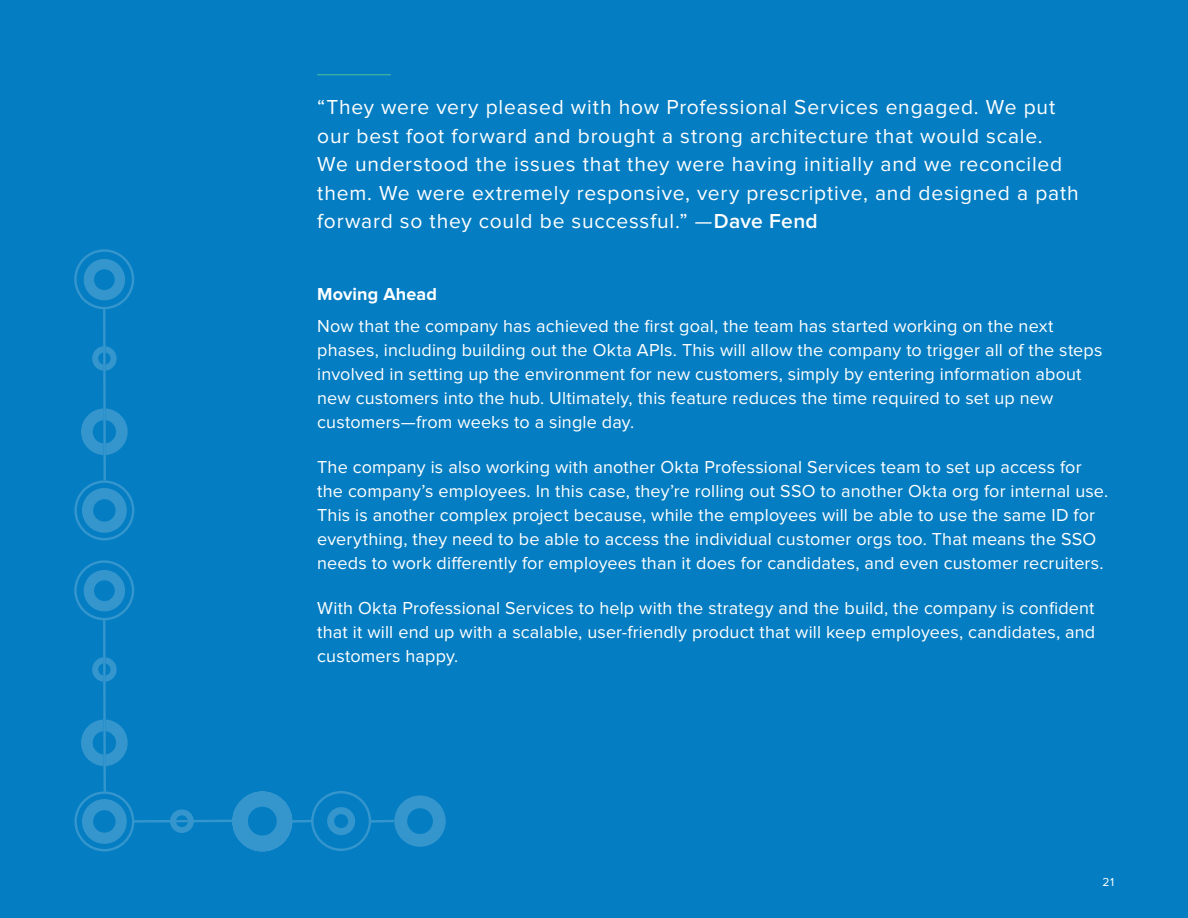
<style>
.page{position:relative;width:1188px;height:918px;background:#047dc2}
.page>*{position:absolute;margin:0;border:0;box-sizing:border-box;transform-origin:0 0}
.t1{font:21px/28.5px "Proxima Nova";letter-spacing:.04em;color:#fff}
.t2{font:18px/24px "Proxima Nova";letter-spacing:.01em;color:#fff}
.t3{font:700 18px "Proxima Nova";letter-spacing:.01em;color:#fff}
.t4{font:12px "Proxima Nova";color:#fff}
.s1{font-weight:600}
</style>
<div class="page">
<svg style="left:74px;top:249px;width:60px;height:291px"></svg>
<svg style="left:74px;top:560px;width:372px;height:292px"></svg>
<hr style="left:317px;top:74px;width:74px;height:1px;background:#4fbe9c">
<p class="t1" style="left:317px;top:94px;width:763px">“They were very pleased with how Professional Services engaged. We put our best foot forward and brought a strong architecture that would scale.<br>We understood the issues that they were having initially and we reconciled them. We were extremely responsive, very prescriptive, and designed a path forward so they could be successful.” —<span class="s1">Dave Fend</span></p>
<p class="t3" style="left:317px;top:286px;width:121px">Moving Ahead</p>
<p class="t2" style="left:317px;top:315px;width:787px">Now that the company has achieved the first goal, the team has started working on the next phases, including building out the Okta APIs. This will allow the company to trigger all of the steps involved in setting up the environment for new customers, simply by entering information about new customers into the hub. Ultimately, this feature reduces the time required to set up new customers—from weeks to a single day.</p>
<p class="t2" style="left:317px;top:456px;width:792px">The company is also working with another Okta Professional Services team to set up access for the company’s employees. In this case, they’re rolling out SSO to another Okta org for internal use.<br>This is another complex project because, while the employees will be able to use the same ID for everything, they need to be able to access the individual customer orgs too. That means the SSO needs to work differently for employees than it does for candidates, and even customer recruiters.</p>
<p class="t2" style="left:317px;top:597px;width:780px;text-align:justify">With Okta Professional Services to help with the strategy and the build, the company is confident that it will end up with a scalable, user-friendly product that will keep employees, candidates, and customers happy.</p>
<p class="t4" style="left:1103px;top:877px;width:13px">21</p>
</div>
